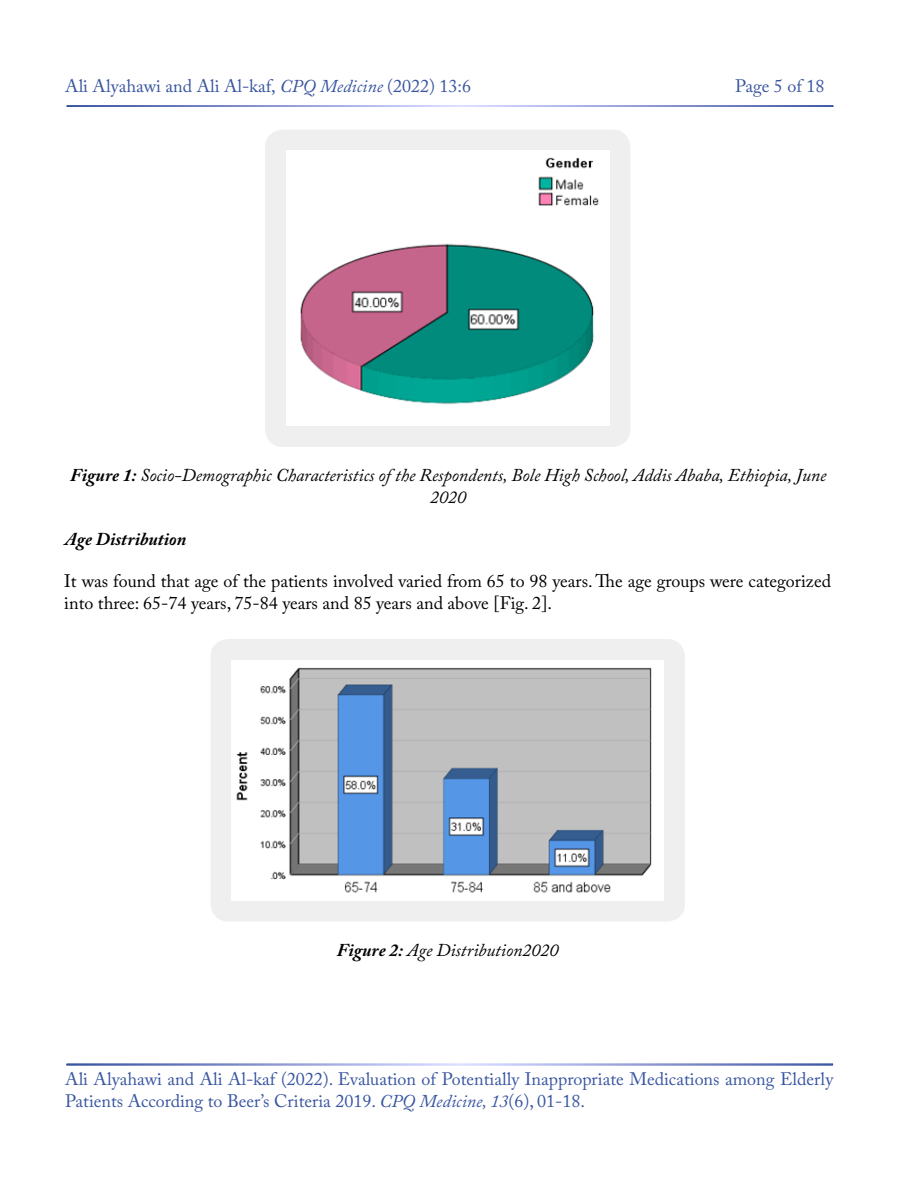
<style>
.page{position:relative;width:900px;height:1200px;background:#fff}
.page>*{position:absolute;margin:0;border:0;box-sizing:border-box;transform-origin:0 0}
.t1{font:18px/21.6px "Adobe Caslon Pro";color:#3955a0}
.t2{font:18px/21.6px "Adobe Caslon Pro";color:#000}
.t3{font:italic 18px/21.6px "Adobe Caslon Pro";color:#000;text-align:center}
.t4{font:italic 700 18px "Adobe Caslon Pro";color:#000}
.s1{font-style:italic}
.s2{font-weight:700}
</style>
<div class="page">
<div style="left:265px;top:130px;width:365px;height:317px;background:#efeff0;border-radius:18px"></div>
<img style="left:286px;top:151px;width:323px;height:275px">
<div style="left:211px;top:639px;width:474px;height:283px;background:#efeff0;border-radius:18px"></div>
<img style="left:232px;top:660px;width:432px;height:240px">
<p class="t1" style="left:65px;top:75px;width:407px">Ali Alyahawi and Ali Al-kaf, <span class="s1">CPQ Medicine</span> (2022) 13:6</p>
<p class="t1" style="left:735px;top:75px;width:91px">Page 5 of 18</p>
<p class="t3" style="left:70px;top:464px;width:758px"><span class="s2">Figure 1:</span> Socio-Demographic Characteristics of the Respondents, Bole High School, Addis Ababa, Ethiopia, June<br>2020</p>
<p class="t4" style="left:65px;top:528px;width:123px">Age Distribution</p>
<p class="t2" style="left:64px;top:570px;width:768px">It was found that age of the patients involved varied from 65 to 98 years. The age groups were categorized into three: 65-74 years, 75-84 years and 85 years and above [Fig. 2].</p>
<p class="t3" style="left:337px;top:939px;width:223px"><span class="s2">Figure 2:</span> Age Distribution2020</p>
<p class="t1" style="left:65px;top:1068px;width:769px">Ali Alyahawi and Ali Al-kaf (2022). Evaluation of Potentially Inappropriate Medications among Elderly<br>Patients According to Beer’s Criteria 2019. <span class="s1">CPQ Medicine, 13</span>(6), 01-18.</p>
</div>
